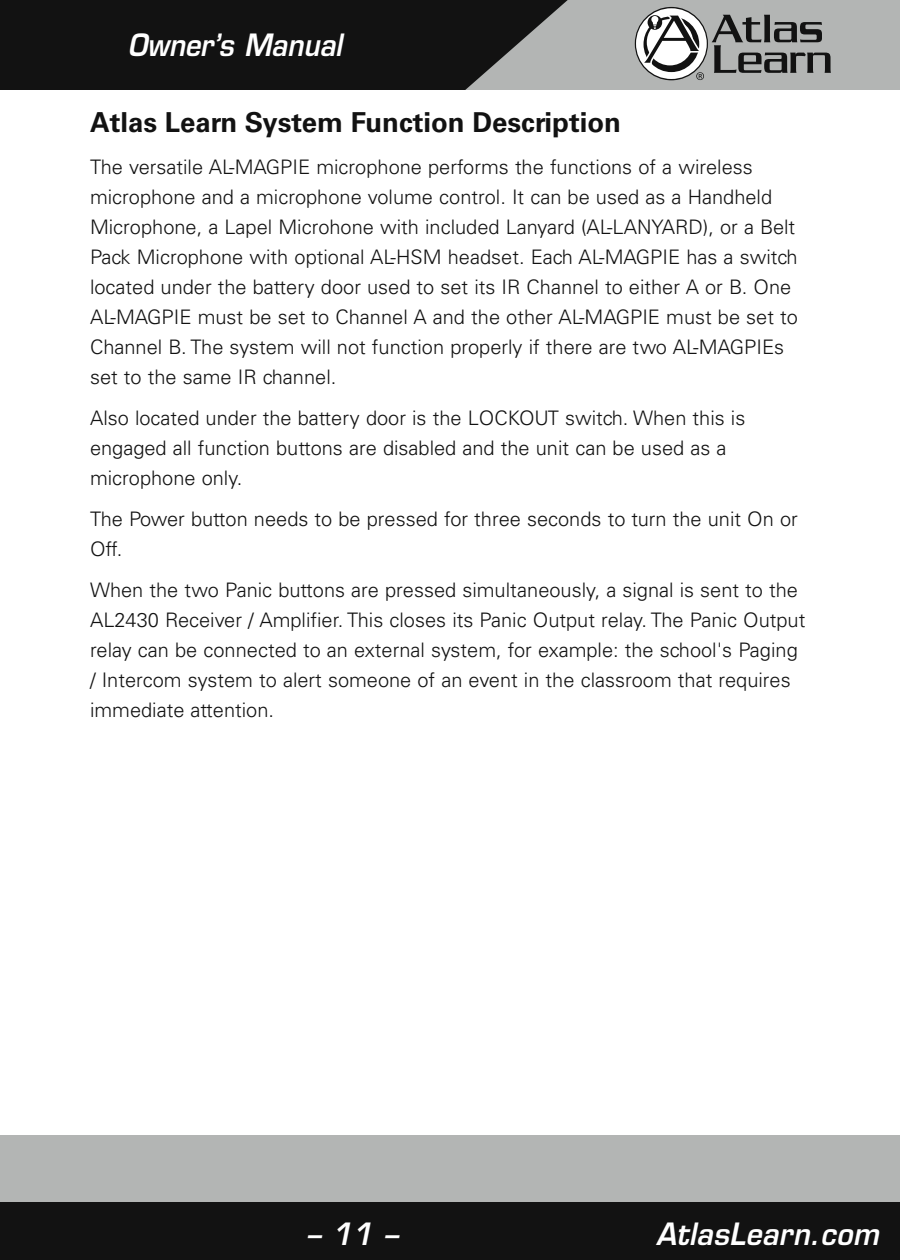
<style>
.page{position:relative;width:900px;height:1260px;background:#fff}
.page>*{position:absolute;margin:0;border:0;box-sizing:border-box;transform-origin:0 0}
.t1{font:italic 600 30px "Eurostile";letter-spacing:.015em;color:#fff;scale:.94 1}
.t2{font:italic 600 30px "Eurostile";letter-spacing:.015em;color:#fff;scale:.9 1}
.t3{font:700 27.5px "Univers LT Std";color:#121212}
.t4{font:300 20px/30px "Univers LT Std";color:#121212}
</style>
<div class="page">
<div style="left:0;top:0;width:900px;height:90px;background:#121212"></div>
<svg style="left:465px;top:0;width:435px;height:90px"></svg>
<div style="left:0;top:1135px;width:900px;height:125px;background:#b3b5b4"></div>
<div style="left:0;top:1202px;width:900px;height:58px;background:#121212"></div>
<h1 class="t2" style="left:128px;top:26px;width:240px">Owner’s Manual</h1>
<h2 class="t3" style="left:90px;top:107px;width:532px">Atlas Learn System Function Description</h2>
<p class="t4" style="left:90px;top:152px;width:709px">The versatile AL-MAGPIE microphone performs the functions of a wireless microphone and a microphone volume control. It can be used as a Handheld Microphone, a Lapel Microhone with included Lanyard (AL-LANYARD), or a Belt Pack Microphone with optional AL-HSM headset. Each AL-MAGPIE has a switch located under the battery door used to set its IR Channel to either A or B. One AL-MAGPIE must be set to Channel A and the other AL-MAGPIE must be set to Channel B. The system will not function properly if there are two AL-MAGPIEs set to the same IR channel.</p>
<p class="t4" style="left:90px;top:403px;width:657px">Also located under the battery door is the LOCKOUT switch. When this is engaged all function buttons are disabled and the unit can be used as a microphone only.</p>
<p class="t4" style="left:90px;top:504px;width:709px">The Power button needs to be pressed for three seconds to turn the unit On or<br>Off.</p>
<p class="t4" style="left:90px;top:575px;width:717px">When the two Panic buttons are pressed simultaneously, a signal is sent to the AL2430 Receiver / Amplifier. This closes its Panic Output relay. The Panic Output relay can be connected to an external system, for example: the school's Paging / Intercom system to alert someone of an event in the classroom that requires immediate attention.</p>
<h1 class="t1" style="left:307px;top:1215px;width:99px">– 11 –</h1>
<h1 class="t1" style="left:656px;top:1215px;width:238px">AtlasLearn.com</h1>
</div>
